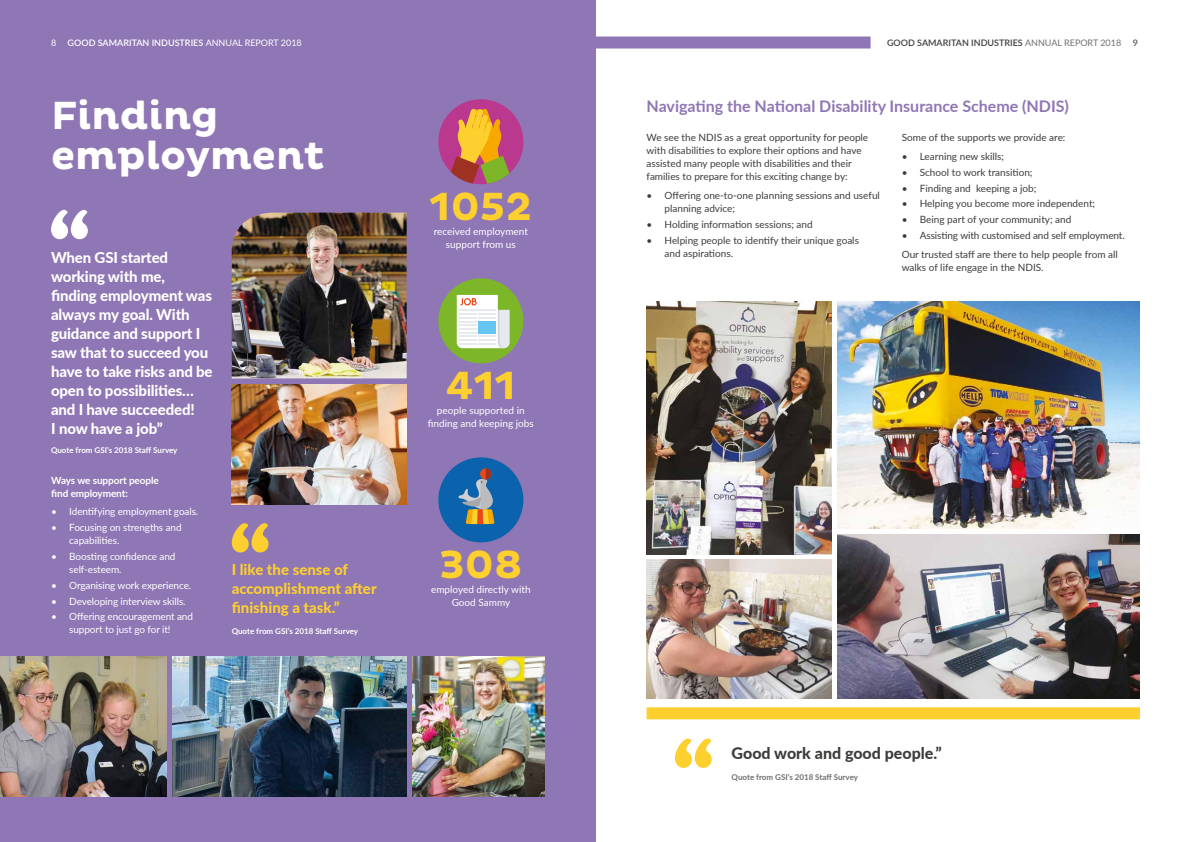
<style>
.page{position:relative;width:1191px;height:842px;background:#fff}
.page>*{position:absolute;margin:0;border:0;box-sizing:border-box;transform-origin:0 0}
.t1{font:700 40px/40px "Pluto";color:#fff}
.t2{font:700 40px "Pluto";color:#fdcf2f}
.t3{font:700 16px "Lato";color:#8f76b4}
.t4{font:800 16px "Lato";color:#3c3c3b}
.t5{font:800 15px/19px "Lato";letter-spacing:-.01em;color:#fff}
.t6{font:800 15px/19px "Lato";color:#fdcf2f}
.t7{font:10px/13px "Lato";color:#3c3c3b}
.t8{font:10px/13px "Lato";letter-spacing:-.01em;color:#fff;text-align:center}
.t9{font:700 10px/13px "Lato";letter-spacing:-.01em;color:#fff}
.t10{font:600 9px "Lato";color:#fff}
.t11{font:600 9px "Lato";color:#3c3c3b}
.t12{font:9px "Lato";color:#fff}
.t13{font:9px "Lato";color:#3c3c3b}
.t14{font:700 8px "Lato";color:#fff}
.t15{font:700 8px "Lato";color:#706f6f}
.s1{font-weight:400}
.s2{font-weight:400;color:#706f6f}
</style>
<div class="page">
<div style="left:0;top:0;width:595px;height:842px;background:#8f76b4"></div>
<img style="left:0;top:656px;width:166px;height:141px">
<img style="left:412px;top:656px;width:132px;height:141px">
<img style="left:172px;top:656px;width:235px;height:141px">
<img style="left:232px;top:213px;width:175px;height:165px">
<div style="left:438px;top:457px;width:85px;height:85px;background:#0c63ad;border-radius:50%"></div>
<svg style="left:458px;top:468px;width:37px;height:56px"></svg>
<div style="left:438px;top:278px;width:85px;height:85px;background:#7db729;border-radius:50%"></div>
<svg style="left:457px;top:295px;width:52px;height:53px;background:#dfe9e4"></svg>
<div style="left:438px;top:99px;width:85px;height:85px;background:#ba388d;border-radius:50%"></div>
<svg style="left:451px;top:109px;width:58px;height:75px"></svg>
<img style="left:232px;top:384px;width:175px;height:121px">
<svg style="left:51px;top:210px;width:37px;height:29px"></svg>
<svg style="left:232px;top:523px;width:36px;height:29px"></svg>
<img style="left:646px;top:560px;width:185px;height:138px">
<img style="left:646px;top:301px;width:185px;height:253px">
<img style="left:837px;top:534px;width:303px;height:164px">
<img style="left:837px;top:301px;width:303px;height:228px">
<svg style="left:675px;top:738px;width:36px;height:30px"></svg>
<div style="left:646px;top:707px;width:494px;height:12px;background:#fdcf2f"></div>
<div style="left:595px;top:37px;width:275px;height:12px;background:#8f76b4"></div>
<p class="t12" style="left:51px;top:36px;width:7px">8</p>
<p class="t10" style="left:68px;top:36px;width:236px">GOOD SAMARITAN INDUSTRIES <span class="s1">ANNUAL REPORT 2018</span></p>
<p class="t11" style="left:887px;top:36px;width:236px">GOOD SAMARITAN INDUSTRIES <span class="s2">ANNUAL REPORT 2018</span></p>
<p class="t13" style="left:1132px;top:36px;width:7px">9</p>
<h1 class="t1" style="left:51px;top:97px;width:275px">Finding employment</h1>
<h3 class="t5" style="left:51px;top:247px;width:163px">When GSI started working with me, finding employment was always my goal. With guidance and support I saw that to succeed you have to take risks and be open to possibilities… and I have succeeded!<br>I now have a job”</h3>
<p class="t14" style="left:51px;top:444px;width:128px">Quote from GSI’s 2018 Staff Survey</p>
<p class="t9" style="left:51px;top:473px;width:109px">Ways we support people find employment:</p>
<p class="t8" style="left:51px;top:505px;width:148px">• Identifying employment goals.</p>
<p class="t8" style="left:69px;top:520px;width:114px;text-align:left;text-indent:-18px">• Focusing on strengths and capabilities.</p>
<p class="t8" style="left:69px;top:549px;width:108px;text-align:left;text-indent:-18px">• Boosting confidence and self-esteem.</p>
<p class="t8" style="left:51px;top:578px;width:141px">• Organising work experience.</p>
<p class="t8" style="left:51px;top:594px;width:136px">• Developing interview skills.</p>
<p class="t8" style="left:51px;top:610px;width:143px">• Offering encouragement and support to just go for it!</p>
<h3 class="t6" style="left:232px;top:559px;width:146px">I like the sense of accomplishment after finishing a task.”</h3>
<p class="t14" style="left:232px;top:625px;width:128px">Quote from GSI’s 2018 Staff Survey</p>
<h1 class="t2" style="left:429px;top:184px;width:104px">1052</h1>
<p class="t8" style="left:434px;top:224px;width:96px">received employment support from us</p>
<h1 class="t2" style="left:445px;top:363px;width:72px">411</h1>
<p class="t8" style="left:428px;top:404px;width:108px">people supported in finding and keeping jobs</p>
<h1 class="t2" style="left:439px;top:542px;width:85px">308</h1>
<p class="t8" style="left:431px;top:583px;width:101px">employed directly with<br>Good Sammy</p>
<h2 class="t3" style="left:646px;top:94px;width:424px">Navigating the National Disability Insurance Scheme (NDIS)</h2>
<p class="t7" style="left:901px;top:131px;width:165px">Some of the supports we provide are:</p>
<p class="t7" style="left:901px;top:149px;width:104px">• Learning new skills;</p>
<p class="t7" style="left:901px;top:165px;width:132px">• School to work transition;</p>
<p class="t7" style="left:901px;top:181px;width:136px">• Finding and keeping a job;</p>
<p class="t7" style="left:901px;top:197px;width:195px">• Helping you become more independent;</p>
<p class="t7" style="left:901px;top:213px;width:171px">• Being part of your community; and</p>
<p class="t7" style="left:901px;top:226px;width:224px;line-height:18.7px">• Assisting with customised and self employment.<br>Our trusted staff are there to help people from all</p>
<p class="t7" style="left:901px;top:260px;width:143px">walks of life engage in the NDIS.</p>
<p class="t7" style="left:646px;top:131px;width:223px">We see the NDIS as a great opportunity for people with disabilities to explore their options and have assisted many people with disabilities and their families to prepare for this exciting change by:</p>
<p class="t7" style="left:664px;top:188px;width:217px;text-indent:-18px">• Offering one-to-one planning sessions and useful planning advice;</p>
<p class="t7" style="left:646px;top:217px;width:168px">• Holding information sessions; and</p>
<p class="t7" style="left:664px;top:233px;width:196px;text-indent:-18px">• Helping people to identify their unique goals and aspirations.</p>
<h2 class="t4" style="left:731px;top:741px;width:212px">Good work and good people.”</h2>
<p class="t15" style="left:731px;top:771px;width:128px">Quote from GSI’s 2018 Staff Survey</p>
</div>
